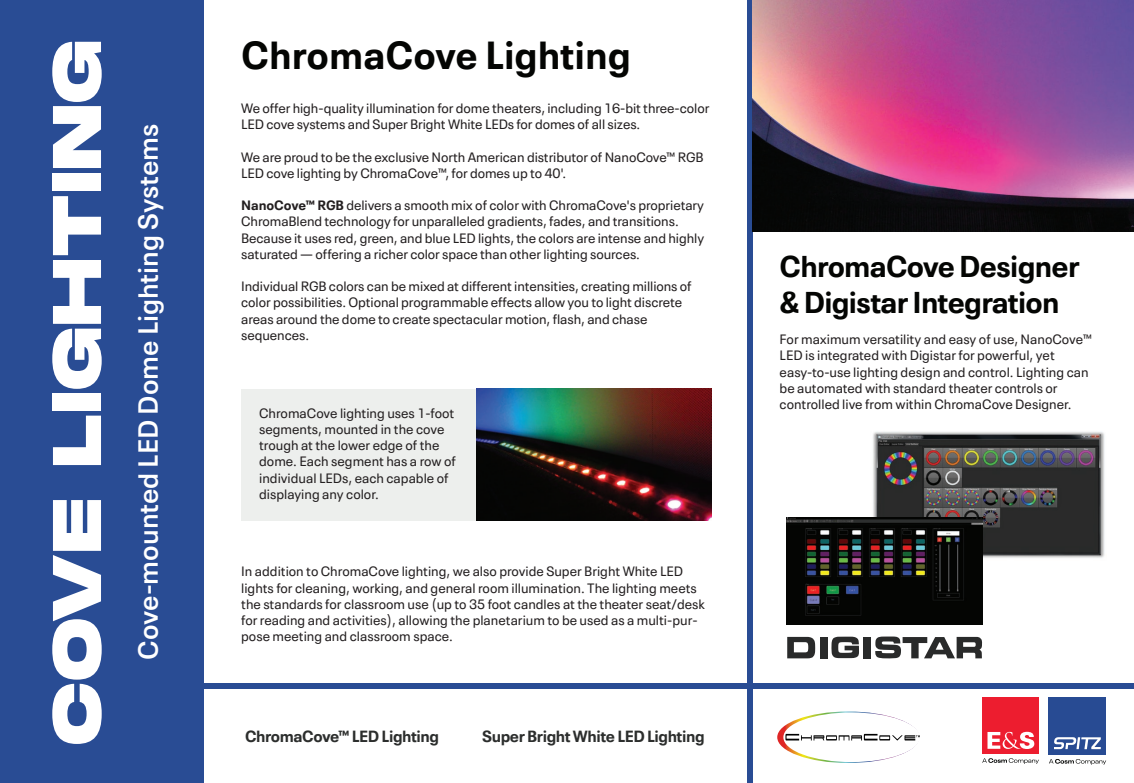
<style>
.page{position:relative;width:1134px;height:783px;background:#fff}
.page>*{position:absolute;margin:0;border:0;box-sizing:border-box;transform-origin:0 0}
.t1{font:800 68.7px "Monument Extended";letter-spacing:.04em;color:#fff}
.t2{font:700 39px "Neue Plak Text";color:#040503}
.t3{font:700 30px/36px "Neue Plak Text";letter-spacing:-.025em;color:#040503}
.t4{font:600 27.6px "Neue Plak Text";color:#fff}
.t5{font:700 16.2px "Neue Plak Text";letter-spacing:-.025em;color:#2c2e2d}
.t6{font:13.5px/16.2px "Neue Plak Text";letter-spacing:-.005em;color:#231f20}
.s1{font-weight:700}
</style>
<div class="page">
<div style="left:747px;top:0;width:5px;height:783px;background:#294c94"></div>
<div style="left:0;top:0;width:203px;height:783px;background:#294c94"></div>
<div style="left:102px;top:684px;width:1032px;height:5px;background:#294c94"></div>
<img style="left:752px;top:0;width:382px;height:232px">
<img style="left:870px;top:431px;width:235px;height:127px">
<img style="left:787px;top:518px;width:196px;height:106px">
<div style="left:241px;top:389px;width:470px;height:132px;background:#edefed"></div>
<img style="left:476px;top:389px;width:235px;height:132px">
<svg style="left:777px;top:711px;width:143px;height:52px"></svg>
<svg style="left:982px;top:758px;width:57px;height:6px"></svg>
<div style="left:982px;top:697px;width:57px;height:57px;background:#ed1d2f"></div>
<svg style="left:988px;top:732px;width:46px;height:17px"></svg>
<div style="left:1049px;top:697px;width:57px;height:57px;background:#284b93"></div>
<svg style="left:1054px;top:737px;width:47px;height:12px"></svg>
<svg style="left:1049px;top:759px;width:57px;height:6px"></svg>
<svg style="left:787px;top:637px;width:28px;height:21px"></svg>
<svg style="left:831px;top:637px;width:28px;height:21px"></svg>
<div style="left:820px;top:637px;width:7px;height:21px;background:#292a2a"></div>
<div style="left:863px;top:637px;width:8px;height:21px;background:#292a2a"></div>
<svg style="left:875px;top:637px;width:107px;height:22px"></svg>
<h1 class="t1" style="left:27px;top:745px;width:705px;rotate:-90deg">COVE LIGHTING</h1>
<h3 class="t4" style="left:126px;top:660px;width:538px;rotate:-90deg">Cove-mounted LED Dome Lighting Systems</h3>
<h2 class="t2" style="left:241px;top:23px;width:392px">ChromaCove Lighting</h2>
<p class="t6" style="left:241px;top:99px;width:470px">We offer high-quality illumination for dome theaters, including 16-bit three-color<br>LED cove systems and Super Bright White LEDs for domes of all sizes.</p>
<p class="t6" style="left:241px;top:147px;width:464px">We are proud to be the exclusive North American distributor of NanoCove™ RGB<br>LED cove lighting by ChromaCove™, for domes up to 40'.</p>
<p class="t6" style="left:241px;top:196px;width:465px"><span class="s1">NanoCove™ RGB</span> delivers a smooth mix of color with ChromaCove's proprietary ChromaBlend technology for unparalleled gradients, fades, and transitions.<br>Because it uses red, green, and blue LED lights, the colors are intense and highly saturated — offering a richer color space than other lighting sources.</p>
<p class="t6" style="left:241px;top:277px;width:452px">Individual RGB colors can be mixed at different intensities, creating millions of color possibilities. Optional programmable effects allow you to light discrete areas around the dome to create spectacular motion, flash, and chase sequences.</p>
<p class="t6" style="left:259px;top:404px;width:198px">ChromaCove lighting uses 1-foot segments, mounted in the cove trough at the lower edge of the dome. Each segment has a row of individual LEDs, each capable of displaying any color.</p>
<p class="t6" style="left:241px;top:562px;width:465px">In addition to ChromaCove lighting, we also provide Super Bright White LED lights for cleaning, working, and general room illumination. The lighting meets the standards for classroom use (up to 35 foot candles at the theater seat/desk for reading and activities), allowing the planetarium to be used as a multi-pur&shy;pose meeting and classroom space.</p>
<p class="t5" style="left:245px;top:723px;width:196px">ChromaCove™ LED Lighting</p>
<p class="t5" style="left:482px;top:723px;width:224px">Super Bright White LED Lighting</p>
<h3 class="t3" style="left:780px;top:245px;width:302px">ChromaCove Designer &amp; Digistar Integration</h3>
<p class="t6" style="left:780px;top:330px;width:314px">For maximum versatility and easy of use, NanoCove™ LED is integrated with Digistar for powerful, yet easy-to-use lighting design and control. Lighting can be automated with standard theater controls or controlled live from within ChromaCove Designer.</p>
</div>
